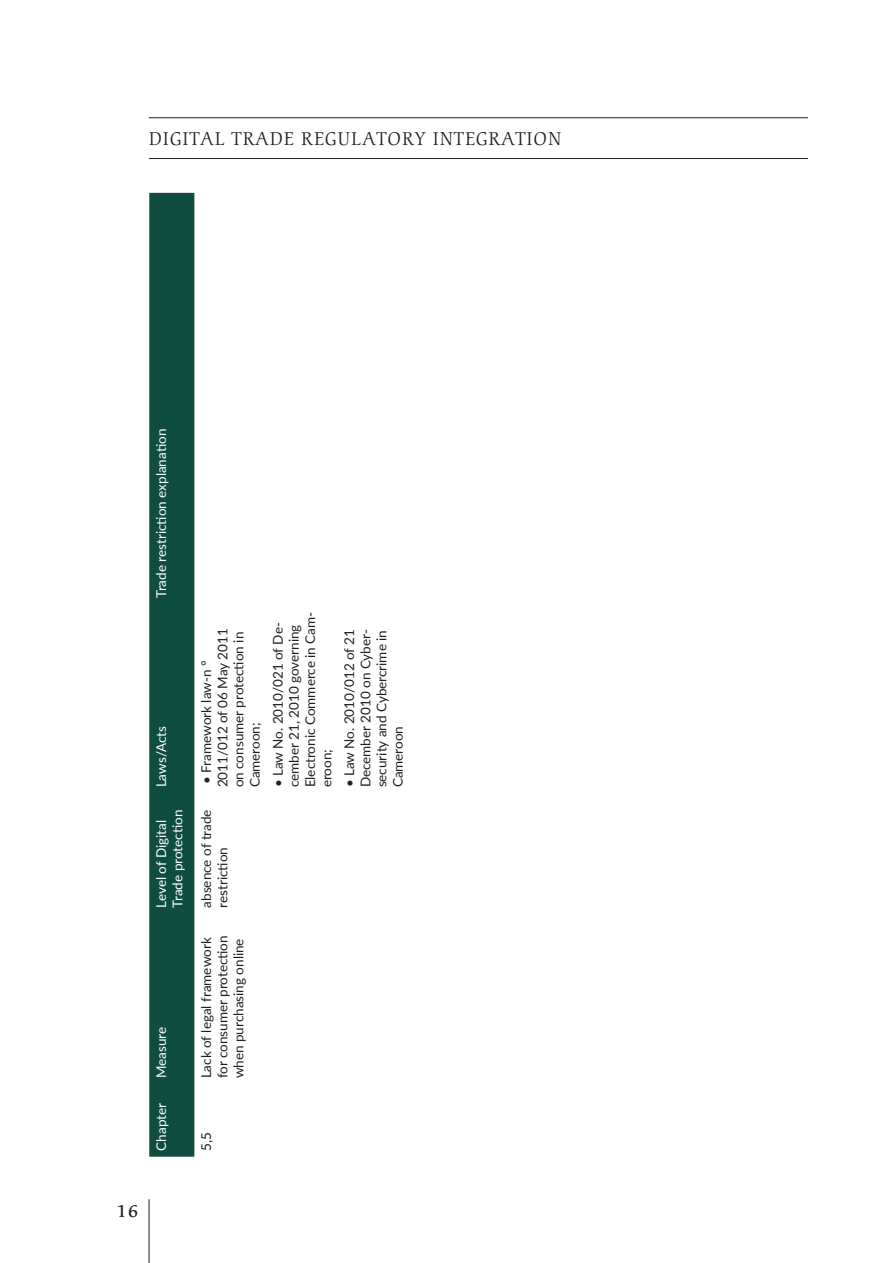
<style>
.page{position:relative;width:893px;height:1263px;background:#fff}
.page>*{position:absolute;margin:0;border:0;box-sizing:border-box;transform-origin:0 0}
.t1{font:18px "Cerigo Std";letter-spacing:.05em;color:#231f20}
.t2{font:500 16.5px "Cerigo Std";color:#231f20}
.t3{font:13.5px/16.2px "Lato";color:#231f20}
.t4{font:13.5px/16.2px "Lato";color:#fff}
</style>
<div class="page">
<hr style="left:149px;top:1199px;width:1px;height:64px;background:#231f20">
<hr style="left:149px;top:117px;width:659px;height:1px;background:#231f20">
<hr style="left:149px;top:158px;width:659px;height:1px;background:#231f20">
<svg style="left:149px;top:193px;width:45px;height:964px;background:#155244"></svg>
<h1 class="t1" style="left:149px;top:128px;width:414px">DIGITAL TRADE REGULATORY INTEGRATION</h1>
<p class="t4" style="left:153px;top:598px;width:171px;rotate:-90deg">Trade restriction explanation</p>
<p class="t4" style="left:153px;top:787px;width:63px;rotate:-90deg">Laws/Acts</p>
<p class="t4" style="left:153px;top:908px;width:99px;rotate:-90deg">Level of Digital<br>Trade protection</p>
<p class="t4" style="left:153px;top:1078px;width:53px;rotate:-90deg">Measure</p>
<p class="t4" style="left:153px;top:1151px;width:49px;rotate:-90deg">Chapter</p>
<p class="t3" style="left:198px;top:787px;width:161px;rotate:-90deg">• Framework law-n °<br>2011/012 of 06 May 2011 on consumer protection in<br>Cameroon;</p>
<p class="t3" style="left:198px;top:908px;width:100px;rotate:-90deg">absence of trade restriction</p>
<p class="t3" style="left:269px;top:787px;width:177px;rotate:-90deg">• Law No. 2010/021 of De&shy;cember 21, 2010 governing<br>Electronic Commerce in Cam&shy;eroon;</p>
<p class="t3" style="left:341px;top:787px;width:160px;text-align:justify;rotate:-90deg">• Law No. 2010/012 of 21<br>December 2010 on Cyber&shy;security and Cybercrime in Cameroon</p>
<p class="t3" style="left:198px;top:1078px;width:145px;rotate:-90deg">Lack of legal framework for consumer protection when purchasing online</p>
<p class="t3" style="left:198px;top:1151px;width:20px;rotate:-90deg">5,5</p>
<p class="t2" style="left:116px;top:1201px;width:23px">16</p>
</div>
